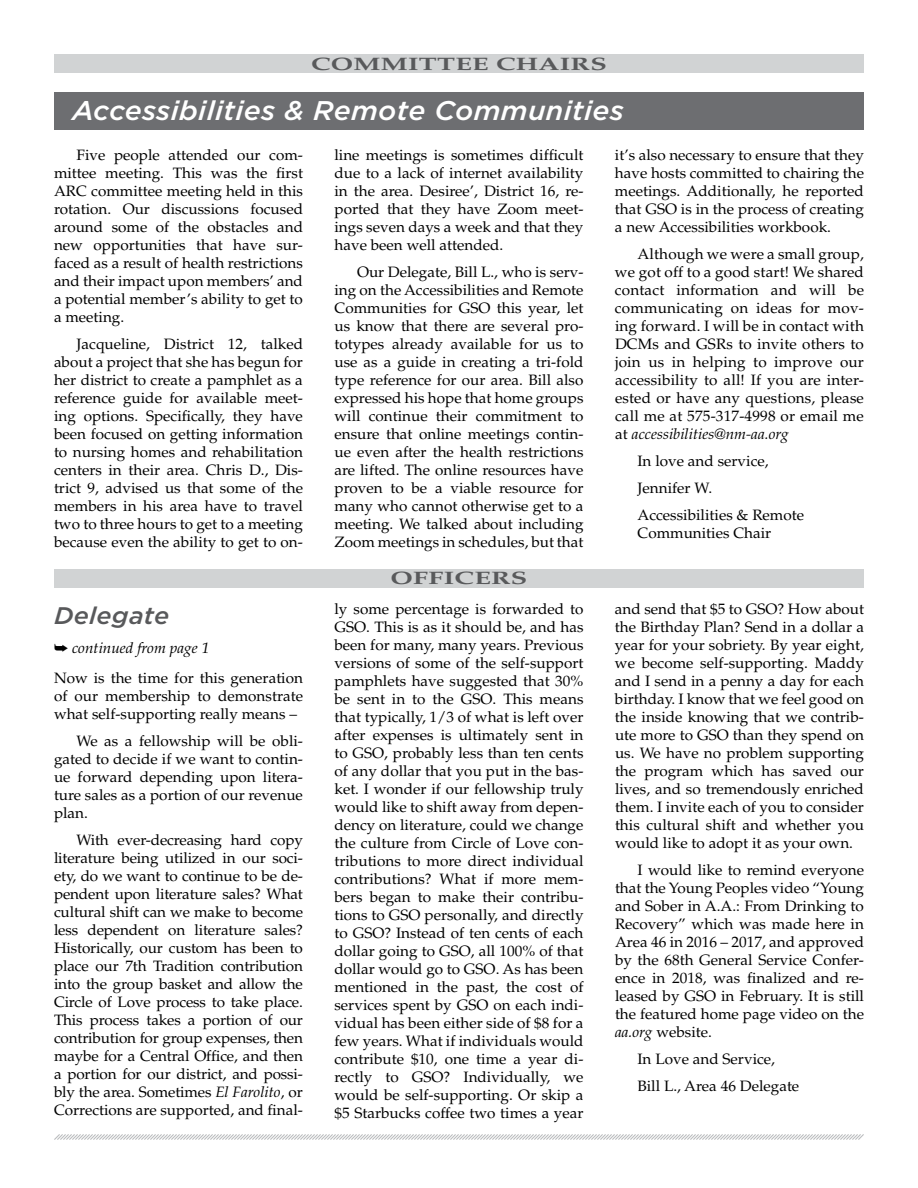
<style>
.page{position:relative;width:918px;height:1188px;background:#fff}
.page>*{position:absolute;margin:0;border:0;box-sizing:border-box;transform-origin:0 0}
.t1{font:italic 500 27px "Gotham";letter-spacing:.01em;color:#fff;scale:1.05 1}
.t2{font:italic 500 24px "Gotham";letter-spacing:.01em;color:#58595b;scale:1.05 1}
.t3{font:700 18px "Palatino";letter-spacing:.01em;color:#58595b;scale:1.5 1}
.t4{font:15px/18px "Palatino";color:#000;text-align:justify}
.t5{font:italic 15px "Palatino";color:#000}
.s1{font-style:italic}
</style>
<div class="page">
<div style="left:54px;top:569px;width:810px;height:19px;background:#d1d3d4"></div>
<svg style="left:54px;top:1134px;width:810px;height:6px;background:#dfe0e1"></svg>
<div style="left:54px;top:54px;width:810px;height:19px;background:#d1d3d4"></div>
<div style="left:54px;top:92px;width:810px;height:38px;background:#6d6e71"></div>
<p class="t3" style="left:311px;top:53px;width:108px">COMMITTEE</p>
<p class="t3" style="left:496px;top:53px;width:54px">CHAIRS</p>
<h1 class="t1" style="left:72px;top:93px;width:527px">Accessibilities &amp; Remote Communities</h1>
<p class="t4" style="left:54px;top:146px;width:251px;text-indent:22px">Five people attended our com&shy;mittee meeting. This was the first ARC committee meeting held in this rotation. Our discussions focused around some of the obstacles and new opportunities that have sur&shy;faced as a result of health restrictions and their impact upon members’ and a potential member’s ability to get to a meeting.</p>
<p class="t4" style="left:54px;top:335px;width:251px;text-indent:23px">Jacqueline, District 12, talked about a project that she has begun for her district to create a pamphlet as a reference guide for available meet&shy;ing options. Specifically, they have been focused on getting information to nursing homes and rehabilitation centers in their area. Chris D., Dis&shy;trict 9, advised us that some of the members in his area have to travel two to three hours to get to a meeting because even the ability to get to on-</p>
<p class="t4" style="left:334px;top:146px;width:251px">line meetings is sometimes difficult due to a lack of internet availability in the area. Desiree’, District 16, re&shy;ported that they have Zoom meet&shy;ings seven days a week and that they have been well attended.</p>
<p class="t4" style="left:334px;top:263px;width:251px;text-indent:23px">Our Delegate, Bill L., who is serv&shy;ing on the Accessibilities and Remote Communities for GSO this year, let us know that there are several pro&shy;totypes already available for us to use as a guide in creating a tri-fold type reference for our area. Bill also expressed his hope that home groups will continue their commitment to ensure that online meetings contin&shy;ue even after the health restrictions are lifted. The online resources have proven to be a viable resource for many who cannot otherwise get to a meeting. We talked about including Zoom meetings in schedules, but that</p>
<p class="t4" style="left:615px;top:146px;width:251px">it’s also necessary to ensure that they have hosts committed to chairing the meetings. Additionally, he reported that GSO is in the process of creating a new Accessibilities workbook.</p>
<p class="t4" style="left:615px;top:245px;width:251px;text-indent:23px">Although we were a small group, we got off to a good start! We shared contact information and will be communicating on ideas for mov&shy;ing forward. I will be in contact with DCMs and GSRs to invite others to join us in helping to improve our accessibility to all! If you are inter&shy;ested or have any questions, please call me at 575-317-4998 or email me at <span class="s1">accessibilities@nm-aa.org</span></p>
<p class="t4" style="left:638px;top:448px;width:168px;line-height:27px;text-align:left">In love and service,<br>Jennifer W.<br>Accessibilities &amp; Remote</p>
<p class="t4" style="left:638px;top:524px;width:135px">Communities Chair</p>
<h2 class="t2" style="left:54px;top:600px;width:111px">Delegate</h2>
<p class="t5" style="left:54px;top:640px;width:157px">➥ continued from page 1</p>
<p class="t4" style="left:54px;top:669px;width:251px">Now is the time for this generation of our membership to demonstrate what self-supporting really means –</p>
<p class="t4" style="left:54px;top:732px;width:251px;text-indent:23px">We as a fellowship will be obli&shy;gated to decide if we want to contin&shy;ue forward depending upon litera&shy;ture sales as a portion of our revenue plan.</p>
<p class="t4" style="left:54px;top:831px;width:251px;text-indent:23px">With ever-decreasing hard copy literature being utilized in our soci&shy;ety, do we want to continue to be de&shy;pendent upon literature sales? What cultural shift can we make to become less dependent on literature sales?<br>Historically, our custom has been to place our 7th Tradition contribution into the group basket and allow the Circle of Love process to take place.<br>This process takes a portion of our contribution for group expenses, then maybe for a Central Office, and then a portion for our district, and possi&shy;bly the area. Sometimes <span class="s1">El Farolito</span>, or Corrections are supported, and final-</p>
<p class="t3" style="left:391px;top:568px;width:93px">OFFICERS</p>
<p class="t4" style="left:334px;top:600px;width:251px">ly some percentage is forwarded to GSO. This is as it should be, and has been for many, many years. Previous versions of some of the self-support pamphlets have suggested that 30% be sent in to the GSO. This means that typically, 1/3 of what is left over after expenses is ultimately sent in to GSO, probably less than ten cents of any dollar that you put in the bas&shy;ket. I wonder if our fellowship truly would like to shift away from depen&shy;dency on literature, could we change the culture from Circle of Love con&shy;tributions to more direct individual contributions? What if more mem&shy;bers began to make their contribu&shy;tions to GSO personally, and directly to GSO? Instead of ten cents of each dollar going to GSO, all 100% of that dollar would go to GSO. As has been mentioned in the past, the cost of services spent by GSO on each indi&shy;vidual has been either side of $8 for a few years. What if individuals would contribute $10, one time a year di&shy;rectly to GSO? Individually, we would be self-supporting. Or skip a $5 Starbucks coffee two times a year</p>
<p class="t4" style="left:615px;top:600px;width:251px">and send that $5 to GSO? How about the Birthday Plan? Send in a dollar a year for your sobriety. By year eight, we become self-supporting. Maddy and I send in a penny a day for each birthday. I know that we feel good on the inside knowing that we contrib&shy;ute more to GSO than they spend on us. We have no problem supporting the program which has saved our lives, and so tremendously enriched them. I invite each of you to consider this cultural shift and whether you would like to adopt it as your own.</p>
<p class="t4" style="left:615px;top:861px;width:251px;text-indent:23px">I would like to remind everyone that the Young Peoples video “Young and Sober in A.A.: From Drinking to Recovery” which was made here in Area 46 in 2016 – 2017, and approved by the 68th General Service Confer&shy;ence in 2018, was finalized and re&shy;leased by GSO in February. It is still the featured home page video on the <span class="s1">aa.org</span> website.</p>
<p class="t4" style="left:638px;top:1045px;width:163px;line-height:27px">In Love and Service,<br>Bill L., Area 46 Delegate</p>
</div>
